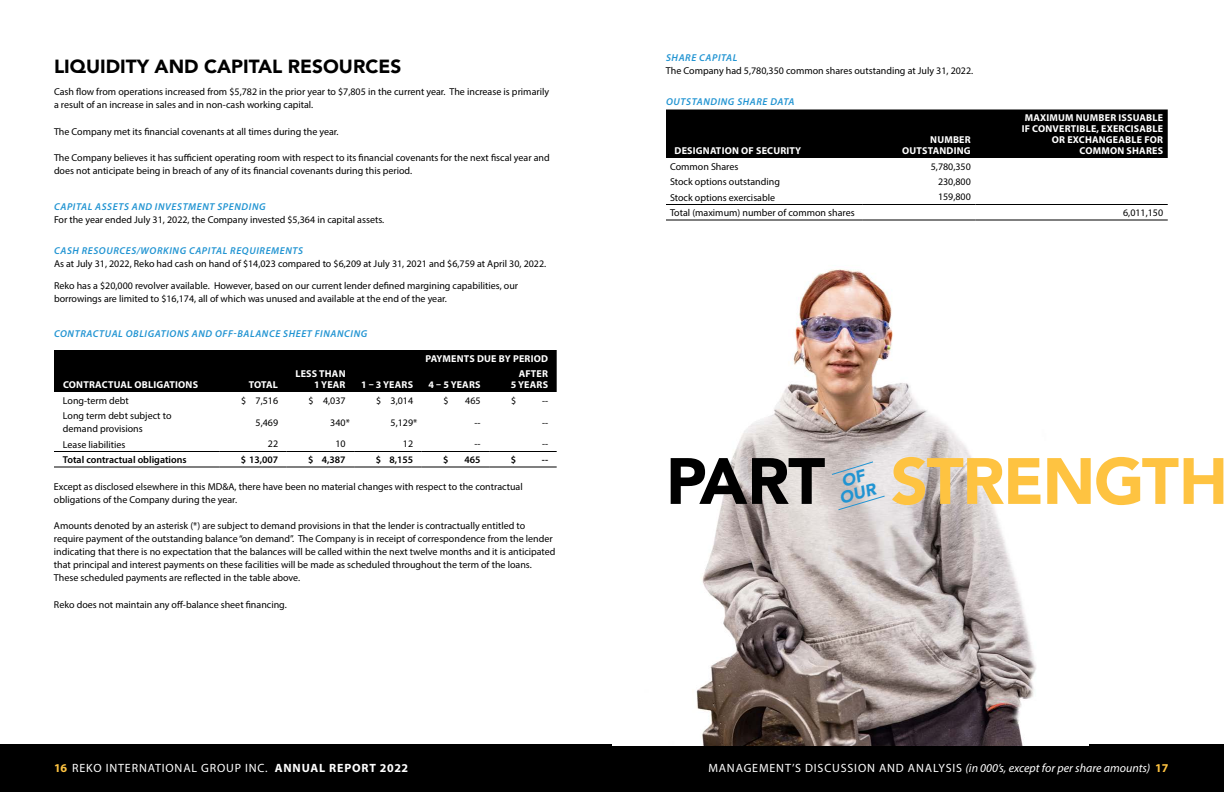
<style>
.page{position:relative;width:1224px;height:792px;background:#fff}
.page>*{position:absolute;margin:0;border:0;box-sizing:border-box;transform-origin:0 0}
.t1{font:900 64.7px "Avenir";letter-spacing:-.02em;color:#fec341}
.t2{font:900 64.7px "Avenir";color:#000}
.t3{font:900 19px "Avenir";color:#000}
.t4{font:italic 12px "Myriad Pro";color:#fff}
.t5{font:12px "Myriad Pro";letter-spacing:.07em;color:#fff}
.t6{font:10px/13px "Myriad Pro";color:#000}
.t7{font:700 10px/11px "Myriad Pro";letter-spacing:.02em;color:#fff;text-align:right}
.t8{font:italic 600 10px "Myriad Pro";letter-spacing:.06em;color:#2194d2}
.t9{font:600 10px "Myriad Pro";color:#000}
.s1{font-weight:700;color:#fec341}
.s2{font-weight:700}
.s3{font-style:normal}
.s4{font-weight:700;font-style:normal;color:#fec341}
</style>
<div class="page">
<div style="left:0;top:744px;width:1224px;height:48px;background:#000"></div>
<img style="left:612px;top:109px;width:476px;height:637px">
<div style="left:54px;top:350px;width:503px;height:42px;background:#000"></div>
<hr style="left:54px;top:451px;width:165px;height:1px;background:#000">
<hr style="left:54px;top:466px;width:165px;height:2px;background:#000">
<hr style="left:219px;top:451px;width:68px;height:1px;background:#000">
<hr style="left:219px;top:466px;width:68px;height:2px;background:#000">
<hr style="left:287px;top:451px;width:67px;height:1px;background:#000">
<hr style="left:354px;top:451px;width:68px;height:1px;background:#000">
<hr style="left:422px;top:451px;width:67px;height:1px;background:#000">
<hr style="left:489px;top:451px;width:68px;height:1px;background:#000">
<hr style="left:287px;top:466px;width:67px;height:2px;background:#000">
<hr style="left:354px;top:466px;width:68px;height:2px;background:#000">
<hr style="left:422px;top:466px;width:67px;height:2px;background:#000">
<hr style="left:489px;top:466px;width:68px;height:2px;background:#000">
<div style="left:666px;top:110px;width:502px;height:48px;background:#000"></div>
<hr style="left:666px;top:204px;width:197px;height:1px;background:#000">
<hr style="left:666px;top:220px;width:197px;height:1px;background:#000">
<hr style="left:863px;top:204px;width:112px;height:1px;background:#000">
<hr style="left:975px;top:204px;width:193px;height:1px;background:#000">
<hr style="left:863px;top:220px;width:112px;height:1px;background:#000">
<hr style="left:975px;top:220px;width:193px;height:1px;background:#000">
<svg style="left:831px;top:461px;width:55px;height:50px;background:#d2cfd1"></svg>
<h2 class="t3" style="left:54px;top:50px;width:349px">LIQUIDITY AND CAPITAL RESOURCES</h2>
<p class="t6" style="left:54px;top:85px;width:497px">Cash flow from operations increased from $5,782 in the prior year to $7,805 in the current year. The increase is primarily a result of an increase in sales and in non-cash working capital.</p>
<p class="t6" style="left:54px;top:124px;width:286px">The Company met its financial covenants at all times during the year.</p>
<p class="t6" style="left:54px;top:151px;width:497px">The Company believes it has sufficient operating room with respect to its financial covenants for the next fiscal year and does not anticipate being in breach of any of its financial covenants during this period.</p>
<p class="t8" style="left:54px;top:200px;width:213px">CAPITAL ASSETS AND INVESTMENT SPENDING</p>
<p class="t6" style="left:54px;top:212px;width:332px">For the year ended July 31, 2022, the Company invested $5,364 in capital assets.</p>
<p class="t8" style="left:54px;top:244px;width:251px">CASH RESOURCES/WORKING CAPITAL REQUIREMENTS</p>
<p class="t6" style="left:54px;top:256px;width:494px">As at July 31, 2022, Reko had cash on hand of $14,023 compared to $6,209 at July 31, 2021 and $6,759 at April 30, 2022.</p>
<p class="t6" style="left:54px;top:278px;width:466px">Reko has a $20,000 revolver available. However, based on our current lender defined margining capabilities, our borrowings are limited to $16,174, all of which was unused and available at the end of the year.</p>
<p class="t8" style="left:54px;top:327px;width:315px">CONTRACTUAL OBLIGATIONS AND OFF-BALANCE SHEET FINANCING</p>
<p class="t7" style="left:425px;top:352px;width:124px">PAYMENTS DUE BY PERIOD</p>
<p class="t7" style="left:63px;top:379px;width:137px">CONTRACTUAL OBLIGATIONS</p>
<p class="t7" style="left:249px;top:379px;width:31px">TOTAL</p>
<p class="t7" style="left:295px;top:368px;width:52px">LESS THAN<br>1 YEAR</p>
<p class="t7" style="left:361px;top:379px;width:53px">1 – 3 YEARS</p>
<p class="t7" style="left:429px;top:379px;width:53px">4 – 5 YEARS</p>
<p class="t7" style="left:511px;top:368px;width:39px">AFTER<br>5 YEARS</p>
<p class="t6" style="left:63px;top:393px;width:67px">Long-term debt</p>
<p class="t6" style="left:241px;top:393px;width:39px">$ 7,516</p>
<p class="t6" style="left:309px;top:393px;width:39px">$ 4,037</p>
<p class="t6" style="left:376px;top:393px;width:39px">$ 3,014</p>
<p class="t6" style="left:444px;top:393px;width:7px">$</p>
<p class="t6" style="left:465px;top:393px;width:17px">465</p>
<p class="t6" style="left:511px;top:393px;width:7px">$</p>
<p class="t6" style="left:542px;top:393px;width:8px">--</p>
<p class="t6" style="left:63px;top:409px;width:110px">Long term debt subject to demand provisions</p>
<p class="t6" style="left:256px;top:415px;width:24px">5,469</p>
<p class="t6" style="left:330px;top:415px;width:21px">340*</p>
<p class="t6" style="left:391px;top:415px;width:28px">5,129*</p>
<p class="t6" style="left:475px;top:415px;width:8px">--</p>
<p class="t6" style="left:542px;top:415px;width:8px">--</p>
<p class="t6" style="left:63px;top:437px;width:64px">Lease liabilities</p>
<p class="t6" style="left:268px;top:437px;width:12px">22</p>
<p class="t6" style="left:335px;top:437px;width:12px">10</p>
<p class="t6" style="left:403px;top:437px;width:12px">12</p>
<p class="t6" style="left:475px;top:437px;width:8px">--</p>
<p class="t6" style="left:542px;top:437px;width:8px">--</p>
<p class="t9" style="left:63px;top:453px;width:125px">Total contractual obligations</p>
<p class="t9" style="left:241px;top:453px;width:39px">$ 13,007</p>
<p class="t9" style="left:308px;top:453px;width:39px">$ 4,387</p>
<p class="t9" style="left:376px;top:453px;width:39px">$ 8,155</p>
<p class="t9" style="left:443px;top:453px;width:7px">$</p>
<p class="t9" style="left:465px;top:453px;width:18px">465</p>
<p class="t9" style="left:511px;top:453px;width:7px">$</p>
<p class="t9" style="left:542px;top:453px;width:8px">--</p>
<p class="t6" style="left:54px;top:480px;width:470px">Except as disclosed elsewhere in this MD&amp;A, there have been no material changes with respect to the contractual obligations of the Company during the year.</p>
<p class="t6" style="left:54px;top:519px;width:503px">Amounts denoted by an asterisk (*) are subject to demand provisions in that the lender is contractually entitled to require payment of the outstanding balance “on demand”. The Company is in receipt of correspondence from the lender indicating that there is no expectation that the balances will be called within the next twelve months and it is anticipated that principal and interest payments on these facilities will be made as scheduled throughout the term of the loans.<br>These scheduled payments are reflected in the table above.</p>
<p class="t6" style="left:54px;top:598px;width:234px">Reko does not maintain any off-balance sheet financing.</p>
<p class="t8" style="left:666px;top:52px;width:73px">SHARE CAPITAL</p>
<p class="t6" style="left:666px;top:64px;width:309px">The Company had 5,780,350 common shares outstanding at July 31, 2022.</p>
<p class="t8" style="left:666px;top:96px;width:130px">OUTSTANDING SHARE DATA</p>
<p class="t7" style="left:675px;top:145px;width:128px">DESIGNATION OF SECURITY</p>
<p class="t7" style="left:902px;top:134px;width:70px">NUMBER<br>OUTSTANDING</p>
<p class="t7" style="left:1022px;top:112px;width:143px">MAXIMUM NUMBER ISSUABLE<br>IF CONVERTIBLE, EXERCISABLE<br>OR EXCHANGEABLE FOR<br>COMMON SHARES</p>
<p class="t6" style="left:670px;top:159px;width:70px">Common Shares</p>
<p class="t6" style="left:931px;top:159px;width:42px">5,780,350</p>
<p class="t6" style="left:670px;top:175px;width:111px">Stock options outstanding</p>
<p class="t6" style="left:938px;top:175px;width:34px">230,800</p>
<p class="t6" style="left:670px;top:190px;width:107px">Stock options exercisable</p>
<p class="t6" style="left:938px;top:190px;width:34px">159,800</p>
<p class="t6" style="left:670px;top:206px;width:186px">Total (maximum) number of common shares</p>
<p class="t6" style="left:1123px;top:206px;width:42px">6,011,150</p>
<h1 class="t2" style="left:666px;top:426px;width:161px">PART</h1>
<h1 class="t1" style="left:891px;top:426px;width:339px">STRENGTH</h1>
<p class="t5" style="left:54px;top:761px;width:356px"><span class="s1">16</span> REKO INTERNATIONAL GROUP INC. <span class="s2">ANNUAL REPORT 2022</span></p>
<p class="t4" style="left:708px;top:761px;width:462px"><span class="s3">MANAGEMENT’S DISCUSSION AND ANALYSIS</span> (in 000’s, except for per share amounts) <span class="s4">17</span></p>
</div>
